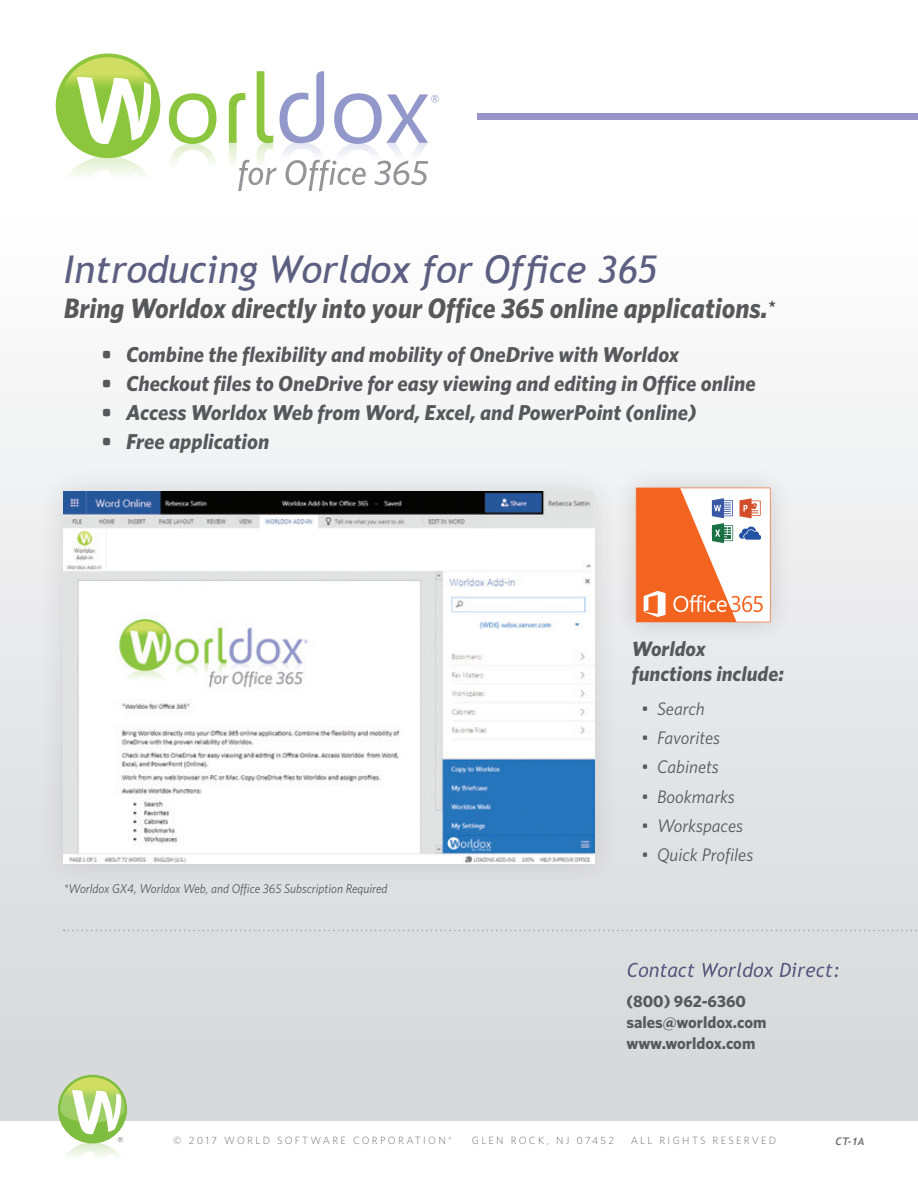
<style>
.page{position:relative;width:918px;height:1188px;background:#fff}
.page>*{position:absolute;margin:0;border:0;box-sizing:border-box;transform-origin:0 0}
.t1{font:italic 38.25px "Trebuchet MS";letter-spacing:-.005em;color:#5c5f81}
.t2{font:italic 700 28.2px "Whitney";color:#57585a;scale:.96 1}
.t3{font:italic 700 21.6px "Whitney";color:#57585a}
.t4{font:italic 700 20.85px/25px "Whitney";color:#57585a}
.t5{font:italic 18.15px "Whitney";color:#57585a}
.t6{font:700 16.5px/21px "Whitney";color:#57585a}
.t7{font:italic 12.75px "Whitney";color:#57585a;scale:.96 1}
.t8{font:11.55px "Whitney";color:#636366}
.t9{font:300 10.5px "Whitney";letter-spacing:.22em;color:#6c6d70}
.t10{font:italic 700 10.5px "Trebuchet";color:#6c6d70}
</style>
<div class="page">
<div style="left:0;top:160px;width:918px;height:961px;background:linear-gradient(to bottom,#fff,#d4d6d8)"></div>
<svg style="left:65px;top:1142px;width:55px;height:15px"></svg>
<div style="left:58px;top:1075px;width:69px;height:68px;background:#7fbd41;border-radius:50%"></div>
<svg style="left:60px;top:1077px;width:65px;height:58px"></svg>
<svg style="left:628px;top:963px;width:210px;height:14px;background:#b6b8c3"></svg>
<svg style="left:56px;top:156px;width:104px;height:103px"></svg>
<div style="left:56px;top:54px;width:104px;height:104px;background:#8bc63e;border-radius:50%"></div>
<svg style="left:59px;top:57px;width:98px;height:89px"></svg>
<svg style="left:169px;top:71px;width:270px;height:143px"></svg>
<div style="left:36px;top:465px;width:586px;height:426px;background:#231f20;opacity:.13"></div>
<img style="left:64px;top:492px;width:530px;height:371px">
<div style="left:614px;top:465px;width:179px;height:180px;background:#e9e9eb"></div>
<svg style="left:636px;top:488px;width:135px;height:134px;background:#efa583"></svg>
<svg style="left:64px;top:930px;width:854px;height:1px"></svg>
<div style="left:478px;top:113px;width:440px;height:7px;background:#9794c8"></div>
<h1 class="t1" style="left:64px;top:247px;width:595px">Introducing Worldox for Office 365</h1>
<h2 class="t2" style="left:64px;top:291px;width:743px">Bring Worldox directly into your Office 365 online applications.<sup>*</sup></h2>
<p class="t3" style="left:101px;top:341px;width:580px">• Combine the flexibility and mobility of OneDrive with Worldox</p>
<p class="t3" style="left:101px;top:370px;width:656px">• Checkout files to OneDrive for easy viewing and editing in Office online</p>
<p class="t3" style="left:101px;top:399px;width:597px">• Access Worldox Web from Word, Excel, and PowerPoint (online)</p>
<p class="t3" style="left:101px;top:428px;width:170px">• Free application</p>
<p class="t4" style="left:632px;top:636px;width:154px">Worldox functions include:</p>
<p class="t7" style="left:64px;top:881px;width:339px">*Worldox GX4, Worldox Web, and Office 365 Subscription Required</p>
<p class="t5" style="left:641px;top:698px;width:65px">• Search</p>
<p class="t5" style="left:641px;top:727px;width:80px">• Favorites</p>
<p class="t5" style="left:641px;top:756px;width:79px">• Cabinets</p>
<p class="t5" style="left:641px;top:786px;width:95px">• Bookmarks</p>
<p class="t5" style="left:641px;top:815px;width:103px">• Workspaces</p>
<p class="t5" style="left:641px;top:844px;width:114px">• Quick Profiles</p>
<p class="t6" style="left:626px;top:990px;width:142px">(800) 962-6360 sales@worldox.com www.worldox.com</p>
<p class="t8" style="left:117px;top:1134px;width:8px">®</p>
<p class="t9" style="left:173px;top:1134px;width:280px">© 2017 WORLD SOFTWARE CORPORATION <sup>®</sup></p>
<p class="t9" style="left:472px;top:1134px;width:144px">GLEN ROCK, NJ 07452</p>
<p class="t9" style="left:631px;top:1134px;width:147px">ALL RIGHTS RESERVED</p>
<p class="t10" style="left:836px;top:1135px;width:30px">CT-1A</p>
</div>
